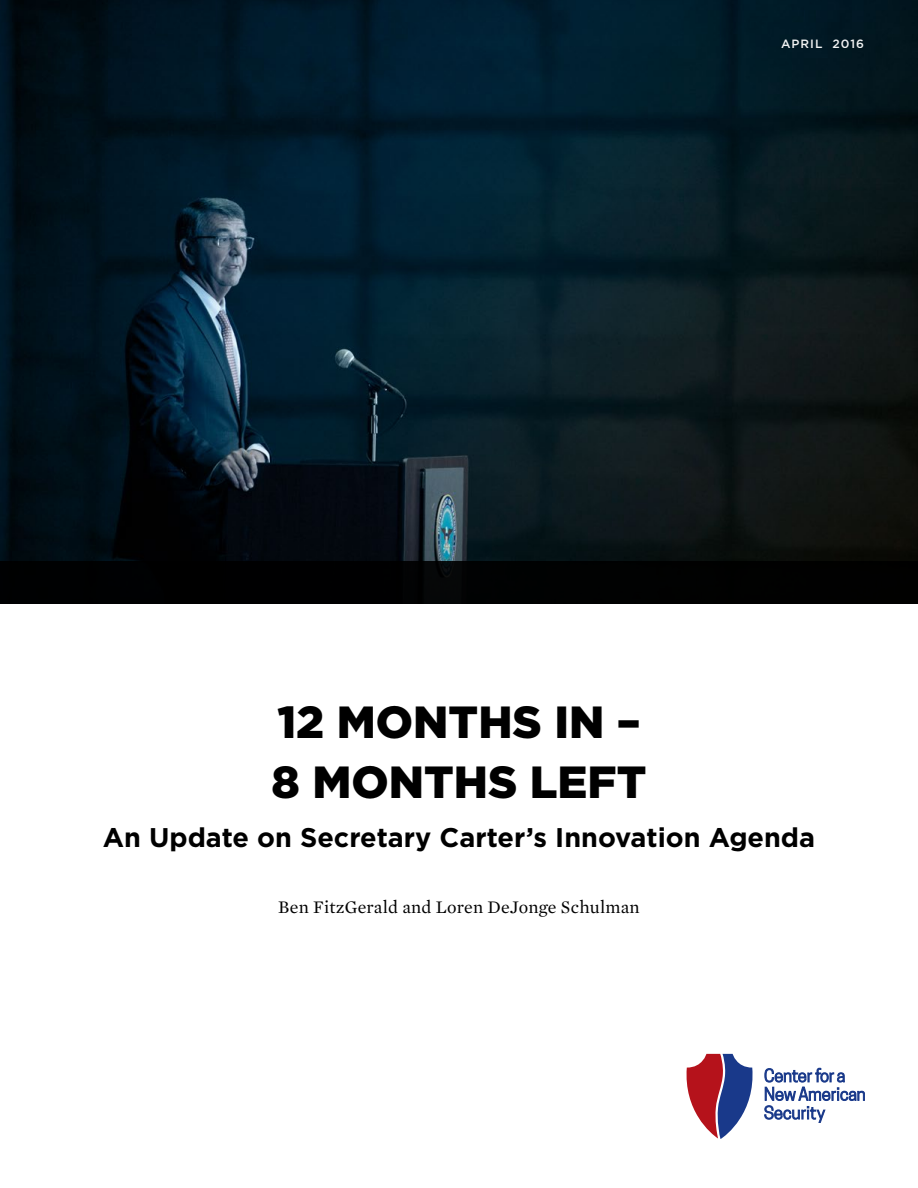
<style>
.page{position:relative;width:918px;height:1188px;background:#fff}
.page>*{position:absolute;margin:0;border:0;box-sizing:border-box;transform-origin:0 0}
.t1{font:900 45px/60px "Gotham";color:#000}
.t2{font:700 27px "Gotham";color:#000}
.t3{font:18px "Mercury Text G1";letter-spacing:.01em;color:#000}
.t4{font:500 12px "Gotham";letter-spacing:.08em;color:#fff}
</style>
<div class="page">
<img style="left:0;top:0;width:918px;height:562px">
<div style="left:0;top:562px;width:918px;height:42px;background:#000"></div>
<svg style="left:764px;top:1068px;width:101px;height:55px"></svg>
<svg style="left:687px;top:1054px;width:66px;height:85px"></svg>
<p class="t4" style="left:781px;top:36px;width:84px">APRIL 2016</p>
<h1 class="t1" style="left:272px;top:692px;width:376px">12 MONTHS IN –<br>8 MONTHS LEFT</h1>
<p class="t2" style="left:103px;top:820px;width:714px">An Update on Secretary Carter’s Innovation Agenda</p>
<p class="t3" style="left:278px;top:894px;width:363px">Ben FitzGerald and Loren DeJonge Schulman</p>
</div>
